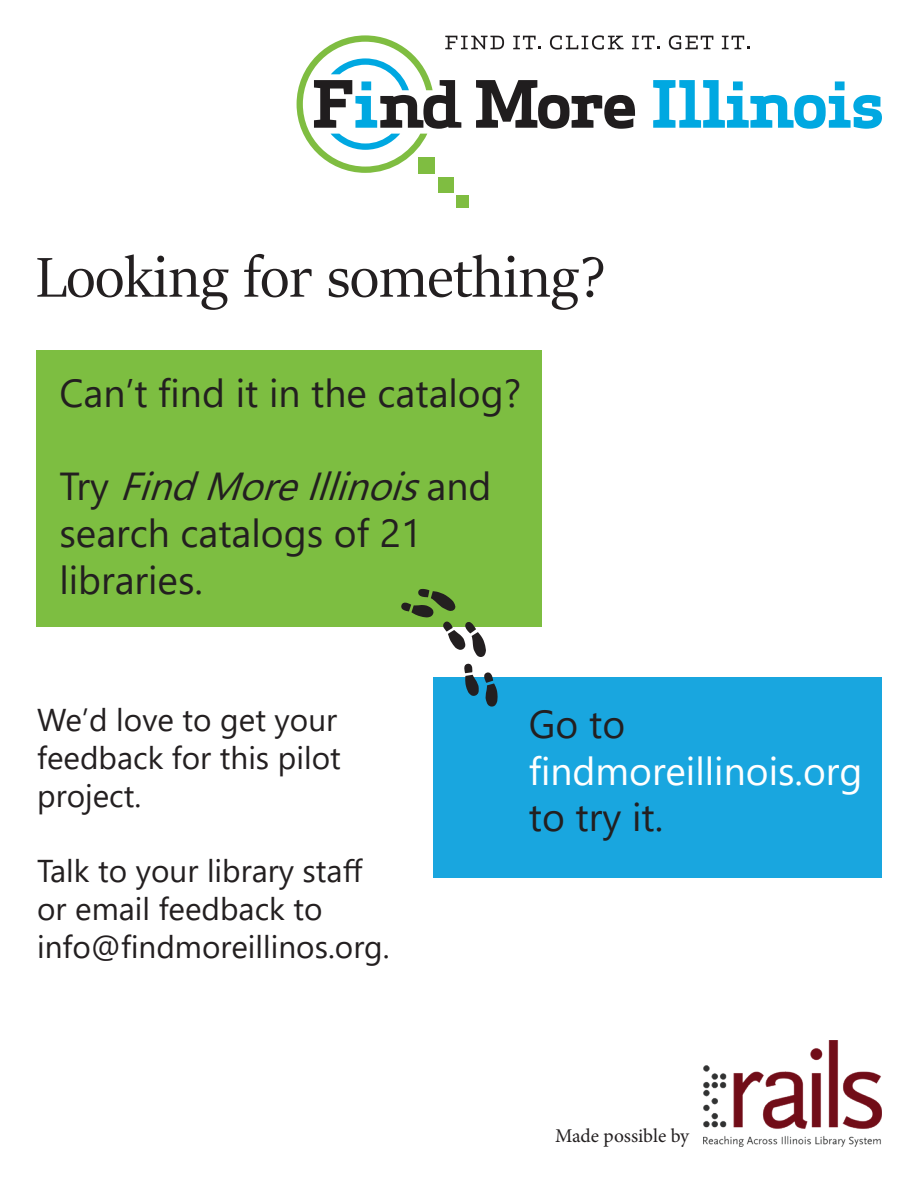
<style>
.page{position:relative;width:918px;height:1188px;background:#fff}
.page>*{position:absolute;margin:0;border:0;box-sizing:border-box;transform-origin:0 0}
.t1{font:63px "Sitka Banner";color:#231f20}
.t2{font:39px/46.8px "Segoe UI";color:#231f20}
.t3{font:39px "Segoe UI";color:#fff}
.t4{font:31.5px/37.8px "Segoe UI";color:#231f20;text-align:justify}
.t5{font:19.5px "Minion Pro";color:#231f20}
.s1{font-style:italic}
</style>
<div class="page">
<div style="left:434px;top:677px;width:448px;height:201px;background:#19a6df"></div>
<div style="left:37px;top:350px;width:505px;height:277px;background:#7dbe41"></div>
<svg style="left:401px;top:589px;width:97px;height:118px"></svg>
<img style="left:703px;top:1040px;width:179px;height:107px">
<div style="left:457px;top:195px;width:12px;height:13px;background:#7fbd41"></div>
<div style="left:438px;top:177px;width:16px;height:15px;background:#7fbd41"></div>
<div style="left:418px;top:157px;width:17px;height:17px;background:#7fbd41"></div>
<svg style="left:297px;top:35px;width:585px;height:138px"></svg>
<h1 class="t1" style="left:36px;top:234px;width:572px">Looking for something?</h1>
<p class="t2" style="left:59px;top:366px;width:463px">Can’t find it in the catalog?</p>
<p class="t2" style="left:59px;top:460px;width:434px">T r y <span class="s1">FindMoreIllinois</span>a n d search catalogs of 21 libraries.</p>
<p class="t4" style="left:37px;top:698px;width:305px">We’d love to get your feedback for this pilot project.</p>
<p class="t4" style="left:37px;top:850px;width:354px;text-align:left">Talk to your library staff or email feedback to info@findmoreillinos.org.</p>
<p class="t2" style="left:529px;top:697px;width:98px">Go to</p>
<p class="t3" style="left:529px;top:734px;width:335px">findmoreillinois.org</p>
<p class="t2" style="left:529px;top:791px;width:136px">to try it.</p>
<p class="t5" style="left:555px;top:1123px;width:136px">Made possible by</p>
</div>
